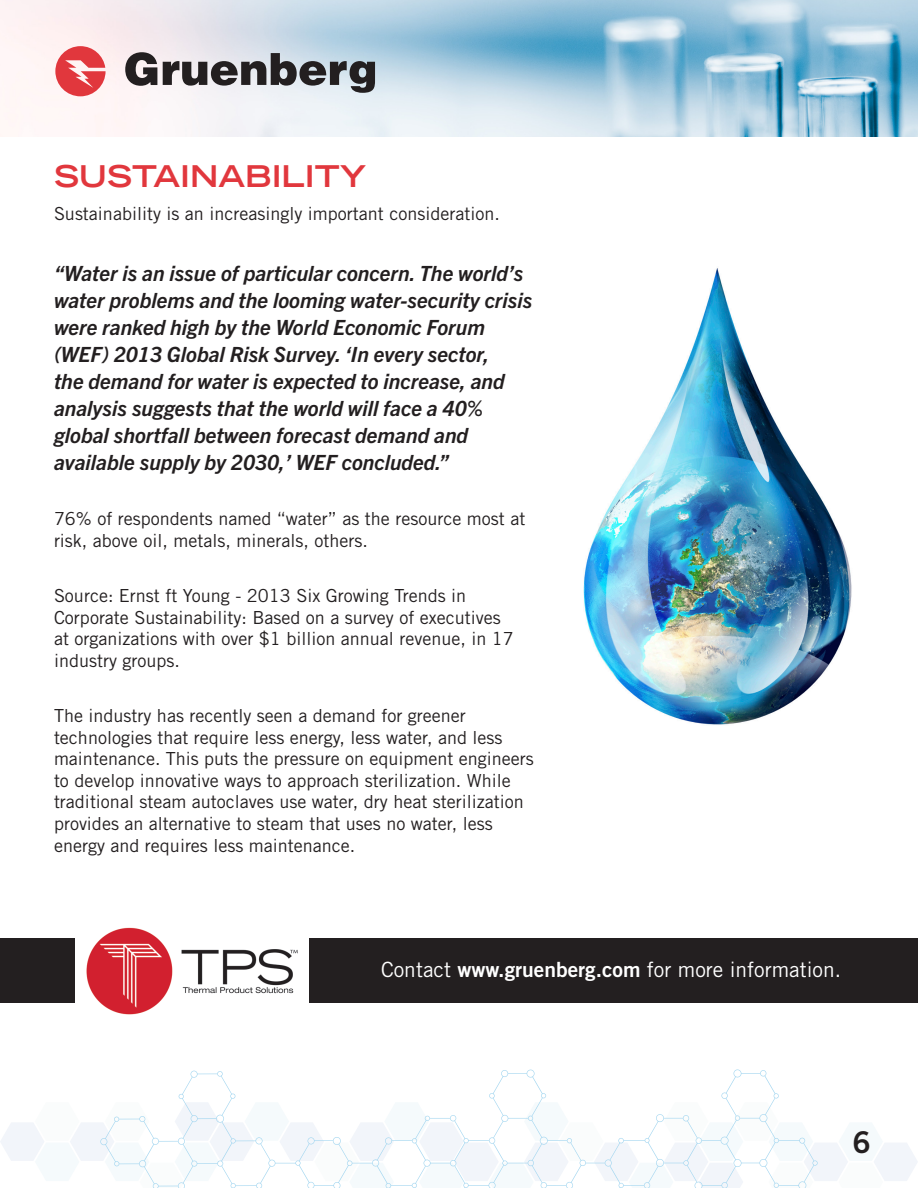
<style>
.page{position:relative;width:918px;height:1188px;background:#fff}
.page>*{position:absolute;margin:0;border:0;box-sizing:border-box;transform-origin:0 0}
.t1{font:700 expanded 30px "Trade Gothic LT Std";color:#e1373d}
.t2{font:30px "Trade Gothic LT Std Bd 2";color:#231f20}
.t3{font:italic 700 21px/27px "Trade Gothic Next LT Pro";color:#231f20}
.t4{font:21px "Trade Gothic LT Std";color:#fff}
.t5{font:18px/21.6px "Trade Gothic LT Std";color:#231f20}
.s1{font-family:"Trade Gothic LT Std Bd 2"}
</style>
<div class="page">
<img style="left:583px;top:268px;width:269px;height:457px">
<img style="left:0;top:0;width:918px;height:136px">
<svg style="left:125px;top:52px;width:32px;height:34px"></svg>
<svg style="left:163px;top:53px;width:212px;height:40px;background:#929499"></svg>
<svg style="left:55px;top:46px;width:51px;height:50px"></svg>
<svg style="left:0;top:1123px;width:918px;height:58px"></svg>
<svg style="left:100px;top:1069px;width:718px;height:119px"></svg>
<div style="left:0;top:938px;width:918px;height:65px;background:#231f20"></div>
<div style="left:75px;top:919px;width:234px;height:103px;background:#fff"></div>
<img style="left:86px;top:927px;width:212px;height:88px">
<p class="t1" style="left:54px;top:156px;width:314px">SUSTAINABILITY</p>
<p class="t5" style="left:54px;top:203px;width:447px">Sustainability is an increasingly important consideration.</p>
<p class="t3" style="left:54px;top:258px;width:480px">“Water is an issue of particular concern. The world’s water problems and the looming water-security crisis were ranked high by the World Economic Forum (WEF) 2013 Global Risk Survey. ‘In every sector,<br>the demand for water is expected to increase, and analysis suggests that the world will face a 40% global shortfall between forecast demand and available supply by 2030,’ WEF concluded.”</p>
<p class="t5" style="left:54px;top:508px;width:473px">76% of respondents named “water” as the resource most at risk, above oil, metals, minerals, others.</p>
<p class="t5" style="left:54px;top:585px;width:461px">Source: Ernst ft Young - 2013 Six Growing Trends in Corporate Sustainability: Based on a survey of executives at organizations with over $1 billion annual revenue, in 17 industry groups.</p>
<p class="t5" style="left:54px;top:705px;width:481px">The industry has recently seen a demand for greener technologies that require less energy, less water, and less maintenance. This puts the pressure on equipment engineers to develop innovative ways to approach sterilization. While traditional steam autoclaves use water, dry heat sterilization provides an alternative to steam that uses no water, less energy and requires less maintenance.</p>
<p class="t4" style="left:381px;top:956px;width:462px">Contact <span class="s1">www.gruenberg.com</span> for more information.</p>
<p class="t2" style="left:853px;top:1123px;width:20px">6</p>
</div>
